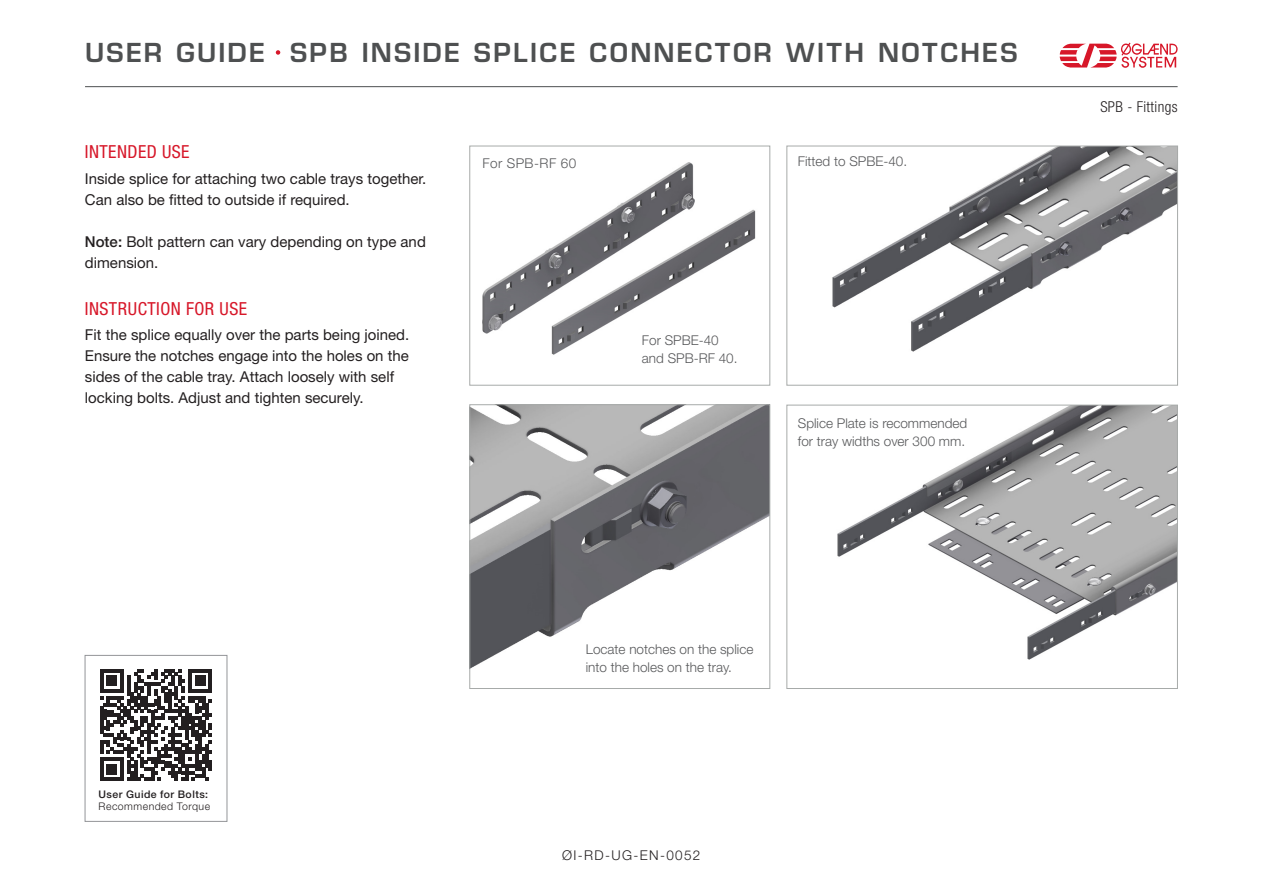
<style>
.page{position:relative;width:1263px;height:893px;background:#fff}
.page>*{position:absolute;margin:0;border:0;box-sizing:border-box;transform-origin:0 0}
.t1{font:600 25.5px "Eurostile LT Std";letter-spacing:.09em;color:#4e5051}
.t2{font:condensed 18px "Helvetica Neue LT Std";letter-spacing:.025em;color:#d71729}
.Brødtekst{font:15px/21px "Helvetica Neue LT Std";color:#231f20}
.t3{font:300 condensed 15px "Helvetica Neue LT Std";letter-spacing:.025em;color:#231f20}
.Bildetekst{font:300 13.5px/18px "Helvetica Neue LT Std";color:#57585a}
.Nummer{font:300 13.5px "Helvetica Neue LT Std";letter-spacing:.1em;color:#231f20}
.Bildetekst-2{font:300 13.5px "Helvetica Neue LT Std";letter-spacing:.035em;color:#57585a}
.t4{font:500 10.5px "Helvetica Neue LT Std";letter-spacing:.045em;color:#231f20}
.t5{font:300 10.5px "Helvetica Neue LT Std";letter-spacing:.045em;color:#231f20}
.s1{font-weight:500}
</style>
<div class="page">
<hr style="left:85px;top:86px;width:1092px;height:1px;background:#4e5051">
<svg style="left:1060px;top:42px;width:117px;height:26px"></svg>
<div style="left:274px;top:49px;width:8px;height:7px;background:#d71729;border-radius:50%"></div>
<div style="left:273px;top:47px;width:10px;height:11px;border:3px solid #fff;border-radius:50%"></div>
<div style="left:85px;top:655px;width:142px;height:167px;border:1px solid #939598"></div>
<svg style="left:100px;top:669px;width:112px;height:112px"></svg>
<img style="left:471px;top:406px;width:297px;height:262px">
<div style="left:469px;top:404px;width:301px;height:285px;border:1px solid #a7aaa9"></div>
<img style="left:482px;top:163px;width:212px;height:170px">
<img style="left:530px;top:177px;width:241px;height:209px">
<img style="left:837px;top:407px;width:339px;height:253px">
<div style="left:786px;top:405px;width:392px;height:284px;border:1px solid #a7aaa9"></div>
<img style="left:832px;top:148px;width:344px;height:204px">
<div style="left:786px;top:146px;width:392px;height:240px;border:1px solid #a7aaa9"></div>
<div style="left:469px;top:146px;width:301px;height:240px;border:1px solid #a7aaa9"></div>
<h1 class="t1" style="left:85px;top:36px;width:181px">USER GUIDE</h1>
<h2 class="t1" style="left:290px;top:36px;width:729px">SPB INSIDE SPLICE CONNECTOR WITH NOTCHES</h2>
<h3 class="t2" style="left:85px;top:142px;width:106px">INTENDED USE</h3>
<p class="Brødtekst" style="left:85px;top:168px;width:343px">Inside splice for attaching two cable trays together.<br>Can also be fitted to outside if required.</p>
<p class="Brødtekst" style="left:85px;top:231px;width:342px"><span class="s1">Note:</span> Bolt pattern can vary depending on type and dimension.</p>
<h3 class="t2" style="left:85px;top:298px;width:164px">INSTRUCTION FOR USE</h3>
<p class="Brødtekst" style="left:85px;top:324px;width:326px">Fit the splice equally over the parts being joined.<br>Ensure the notches engage into the holes on the sides of the cable tray. Attach loosely with self locking bolts. Adjust and tighten securely.</p>
<p class="Bildetekst" style="left:642px;top:330px;width:78px">For SPBE-40</p>
<p class="Bildetekst-2" style="left:483px;top:154px;width:95px">For SPB-RF 60</p>
<p class="Bildetekst" style="left:642px;top:348px;width:97px">and SPB-RF 40.</p>
<p class="Bildetekst" style="left:798px;top:152px;width:111px">Fitted to SPBE-40.</p>
<p class="Bildetekst" style="left:798px;top:413px;width:171px">Splice Plate is recommended for tray widths over 300 mm.</p>
<p class="t4" style="left:99px;top:788px;width:111px">User Guide for Bolts:</p>
<p class="t5" style="left:99px;top:800px;width:113px">Recommended Torque</p>
<p class="Bildetekst" style="left:586px;top:640px;width:169px">Locate notches on the splice into the holes on the tray.</p>
<p class="Nummer" style="left:562px;top:847px;width:140px">ØI-RD-UG-EN-0052</p>
<p class="t3" style="left:1100px;top:98px;width:79px">SPB - Fittings</p>
</div>
